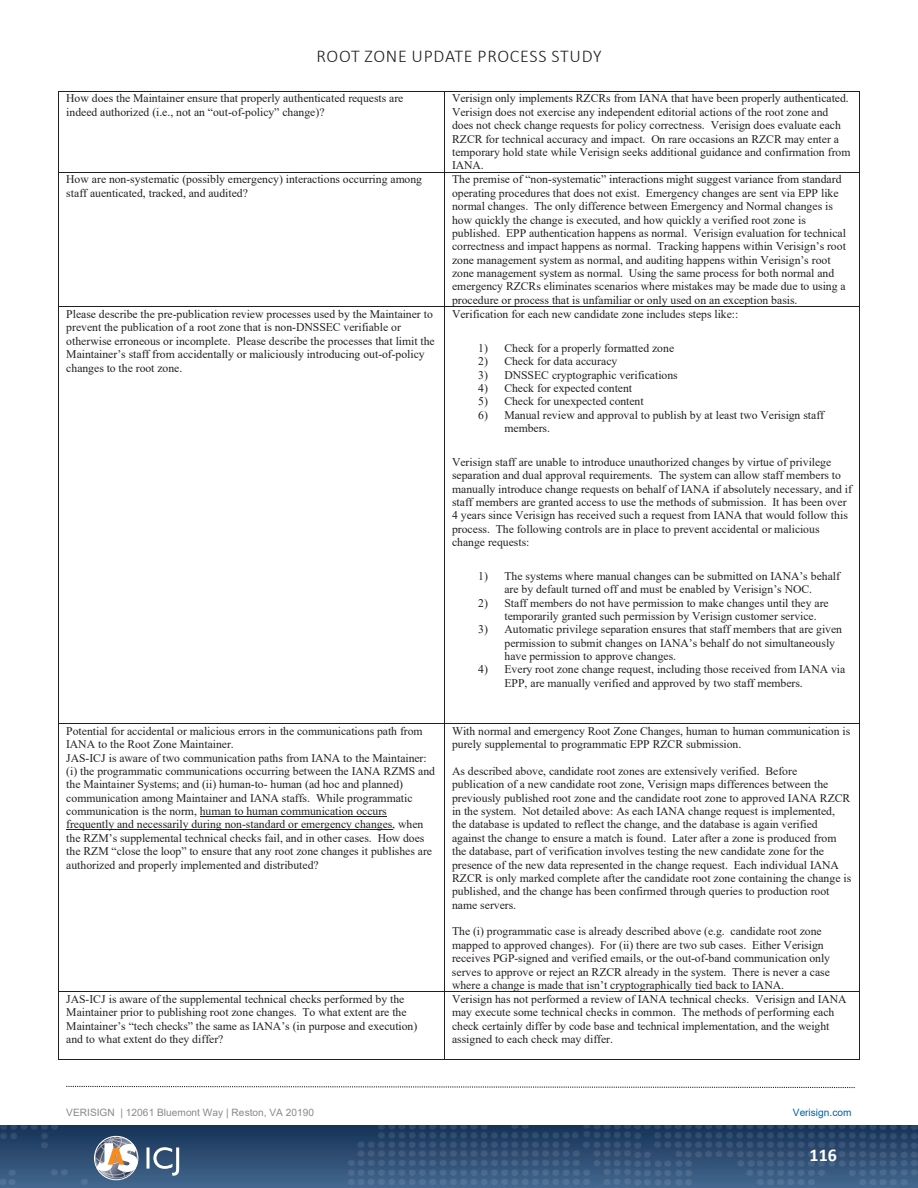
<style>
.page{position:relative;width:918px;height:1188px;background:#fff}
.page>*{position:absolute;margin:0;border:0;box-sizing:border-box;transform-origin:0 0}
.t1{font:300 18px "Calibri";letter-spacing:.04em;color:#231f20}
.t2{font:700 18px "Calibri";color:#fff}
.t3{font:11.7px/13.4px "Times New Roman";color:#231f20}
.t4{font:10.05px "Arial";color:#87898c}
.t5{font:10.05px "Arial";color:#0061a3}
</style>
<div class="page">
<img style="left:0;top:1126px;width:918px;height:62px">
<svg style="left:147px;top:1147px;width:32px;height:29px"></svg>
<svg style="left:94px;top:1136px;width:44px;height:44px"></svg>
<div style="left:94px;top:1136px;width:44px;height:44px;border:1px solid #fff;border-radius:50%"></div>
<svg style="left:66px;top:1085px;width:789px;height:4px"></svg>
<hr style="left:59px;top:91px;width:385px;height:1px;background:#231f20">
<hr style="left:445px;top:91px;width:414px;height:1px;background:#231f20">
<hr style="left:58px;top:91px;width:1px;height:81px;background:#231f20">
<hr style="left:444px;top:91px;width:1px;height:81px;background:#231f20">
<hr style="left:859px;top:91px;width:1px;height:81px;background:#231f20">
<hr style="left:59px;top:172px;width:385px;height:1px;background:#231f20">
<hr style="left:445px;top:172px;width:414px;height:1px;background:#231f20">
<hr style="left:58px;top:172px;width:1px;height:134px;background:#231f20">
<hr style="left:444px;top:172px;width:1px;height:134px;background:#231f20">
<hr style="left:859px;top:172px;width:1px;height:134px;background:#231f20">
<hr style="left:59px;top:306px;width:385px;height:1px;background:#231f20">
<hr style="left:445px;top:306px;width:414px;height:1px;background:#231f20">
<hr style="left:58px;top:307px;width:1px;height:416px;background:#231f20">
<hr style="left:444px;top:307px;width:1px;height:416px;background:#231f20">
<hr style="left:859px;top:307px;width:1px;height:416px;background:#231f20">
<hr style="left:200px;top:816px;width:187px;height:1px;background:#231f20">
<hr style="left:66px;top:830px;width:326px;height:1px;background:#231f20">
<hr style="left:59px;top:723px;width:385px;height:1px;background:#231f20">
<hr style="left:445px;top:723px;width:414px;height:1px;background:#231f20">
<hr style="left:58px;top:724px;width:1px;height:267px;background:#231f20">
<hr style="left:444px;top:724px;width:1px;height:267px;background:#231f20">
<hr style="left:859px;top:724px;width:1px;height:267px;background:#231f20">
<hr style="left:59px;top:991px;width:385px;height:1px;background:#231f20">
<hr style="left:445px;top:991px;width:414px;height:1px;background:#231f20">
<hr style="left:58px;top:992px;width:1px;height:67px;background:#231f20">
<hr style="left:59px;top:1059px;width:385px;height:1px;background:#231f20">
<hr style="left:444px;top:992px;width:1px;height:67px;background:#231f20">
<hr style="left:445px;top:1059px;width:414px;height:1px;background:#231f20">
<hr style="left:859px;top:992px;width:1px;height:67px;background:#231f20">
<h1 class="t1" style="left:317px;top:45px;width:286px">ROOT ZONE UPDATE PROCESS STUDY</h1>
<p class="t3" style="left:66px;top:91px;width:339px">How does the Maintainer ensure that properly authenticated requests are indeed authorized (i.e., not an “out-of-policy” change)?</p>
<p class="t3" style="left:452px;top:92px;width:400px">Verisign only implements RZCRs from IANA that have been properly authenticated.<br>Verisign does not exercise any independent editorial actions of the root zone and does not check change requests for policy correctness. Verisign does evaluate each RZCR for technical accuracy and impact. On rare occasions an RZCR may enter a temporary hold state while Verisign seeks additional guidance and confirmation from IANA.</p>
<p class="t3" style="left:66px;top:172px;width:357px">How are non-systematic (possibly emergency) interactions occurring among staff auenticated, tracked, and audited?</p>
<p class="t3" style="left:452px;top:173px;width:396px">The premise of “non-systematic” interactions might suggest variance from standard operating procedures that does not exist. Emergency changes are sent via EPP like normal changes. The only difference between Emergency and Normal changes is how quickly the change is executed, and how quickly a verified root zone is published. EPP authentication happens as normal. Verisign evaluation for technical correctness and impact happens as normal. Tracking happens within Verisign’s root zone management system as normal, and auditing happens within Verisign’s root zone management system as normal. Using the same process for both normal and emergency RZCRs eliminates scenarios where mistakes may be made due to using a procedure or process that is unfamiliar or only used on an exception basis.</p>
<p class="t3" style="left:66px;top:307px;width:370px">Please describe the pre-publication review processes used by the Maintainer to prevent the publication of a root zone that is non-DNSSEC verifiable or otherwise erroneous or incomplete. Please describe the processes that limit the Maintainer’s staff from accidentally or maliciously introducing out-of-policy changes to the root zone.</p>
<p class="t3" style="left:452px;top:307px;width:288px">Verification for each new candidate zone includes steps like::</p>
<p class="t3" style="left:478px;top:341px;width:198px">1) Check for a properly formatted zone</p>
<p class="t3" style="left:478px;top:354px;width:141px">2) Check for data accuracy</p>
<p class="t3" style="left:478px;top:368px;width:201px">3) DNSSEC cryptographic verifications</p>
<p class="t3" style="left:478px;top:381px;width:155px">4) Check for expected content</p>
<p class="t3" style="left:478px;top:394px;width:167px">5) Check for unexpected content</p>
<p class="t3" style="left:504px;top:408px;width:321px;text-indent:-26px">6) Manual review and approval to publish by at least two Verisign staff members.</p>
<p class="t3" style="left:452px;top:455px;width:401px">Verisign staff are unable to introduce unauthorized changes by virtue of privilege separation and dual approval requirements. The system can allow staff members to manually introduce change requests on behalf of IANA if absolutely necessary, and if staff members are granted access to use the methods of submission. It has been over 4 years since Verisign has received such a request from IANA that would follow this process. The following controls are in place to prevent accidental or malicious change requests:</p>
<p class="t3" style="left:478px;top:569px;width:363px;text-align:center">1) The systems where manual changes can be submitted on IANA’s behalf are by default turned off and must be enabled by Verisign’s NOC.</p>
<p class="t3" style="left:504px;top:595px;width:326px;text-indent:-26px">2) Staff members do not have permission to make changes until they are temporarily granted such permission by Verisign customer service.</p>
<p class="t3" style="left:504px;top:622px;width:339px;text-indent:-26px">3) Automatic privilege separation ensures that staff members that are given permission to submit changes on IANA’s behalf do not simultaneously have permission to approve changes.</p>
<p class="t3" style="left:504px;top:662px;width:343px;text-indent:-26px">4) Every root zone change request, including those received from IANA via<br>EPP, are manually verified and approved by two staff members.</p>
<p class="t3" style="left:66px;top:724px;width:370px">Potential for accidental or malicious errors in the communications path from IANA to the Root Zone Maintainer.<br>JAS-ICJ is aware of two communication paths from IANA to the Maintainer: (i) the programmatic communications occurring between the IANA RZMS and the Maintainer Systems; and (ii) human-to- human (ad hoc and planned) communication among Maintainer and IANA staffs. While programmatic communication is the norm, human to human communication occurs frequently and necessarily during non-standard or emergency changes, when the RZM’s supplemental technical checks fail, and in other cases. How does the RZM “close the loop” to ensure that any root zone changes it publishes are authorized and properly implemented and distributed?</p>
<p class="t3" style="left:452px;top:724px;width:400px">With normal and emergency Root Zone Changes, human to human communication is purely supplemental to programmatic EPP RZCR submission.</p>
<p class="t3" style="left:452px;top:764px;width:401px">As described above, candidate root zones are extensively verified. Before publication of a new candidate root zone, Verisign maps differences between the previously published root zone and the candidate root zone to approved IANA RZCR in the system. Not detailed above: As each IANA change request is implemented, the database is updated to reflect the change, and the database is again verified against the change to ensure a match is found. Later after a zone is produced from the database, part of verification involves testing the new candidate zone for the presence of the new data represented in the change request. Each individual IANA RZCR is only marked complete after the candidate root zone containing the change is published, and the change has been confirmed through queries to production root name servers.</p>
<p class="t3" style="left:452px;top:924px;width:380px">The (i) programmatic case is already described above (e.g. candidate root zone mapped to approved changes). For (ii) there are two sub cases. Either Verisign receives PGP-signed and verified emails, or the out-of-band communication only serves to approve or reject an RZCR already in the system. There is never a case where a change is made that isn’t cryptographically tied back to IANA.</p>
<p class="t3" style="left:66px;top:992px;width:353px">JAS-ICJ is aware of the supplemental technical checks performed by the Maintainer prior to publishing root zone changes. To what extent are the Maintainer’s “tech checks” the same as IANA’s (in purpose and execution) and to what extent do they differ?</p>
<p class="t3" style="left:452px;top:992px;width:396px">Verisign has not performed a review of IANA technical checks. Verisign and IANA may execute some technical checks in common. The methods of performing each check certainly differ by code base and technical implementation, and the weight assigned to each check may differ.</p>
<p class="t4" style="left:66px;top:1105px;width:249px">VERISIGN | 12061 Bluemont Way | Reston, VA 20190</p>
<p class="t5" style="left:793px;top:1105px;width:60px">Verisign.com</p>
<h1 class="t2" style="left:810px;top:1142px;width:29px">116</h1>
</div>
